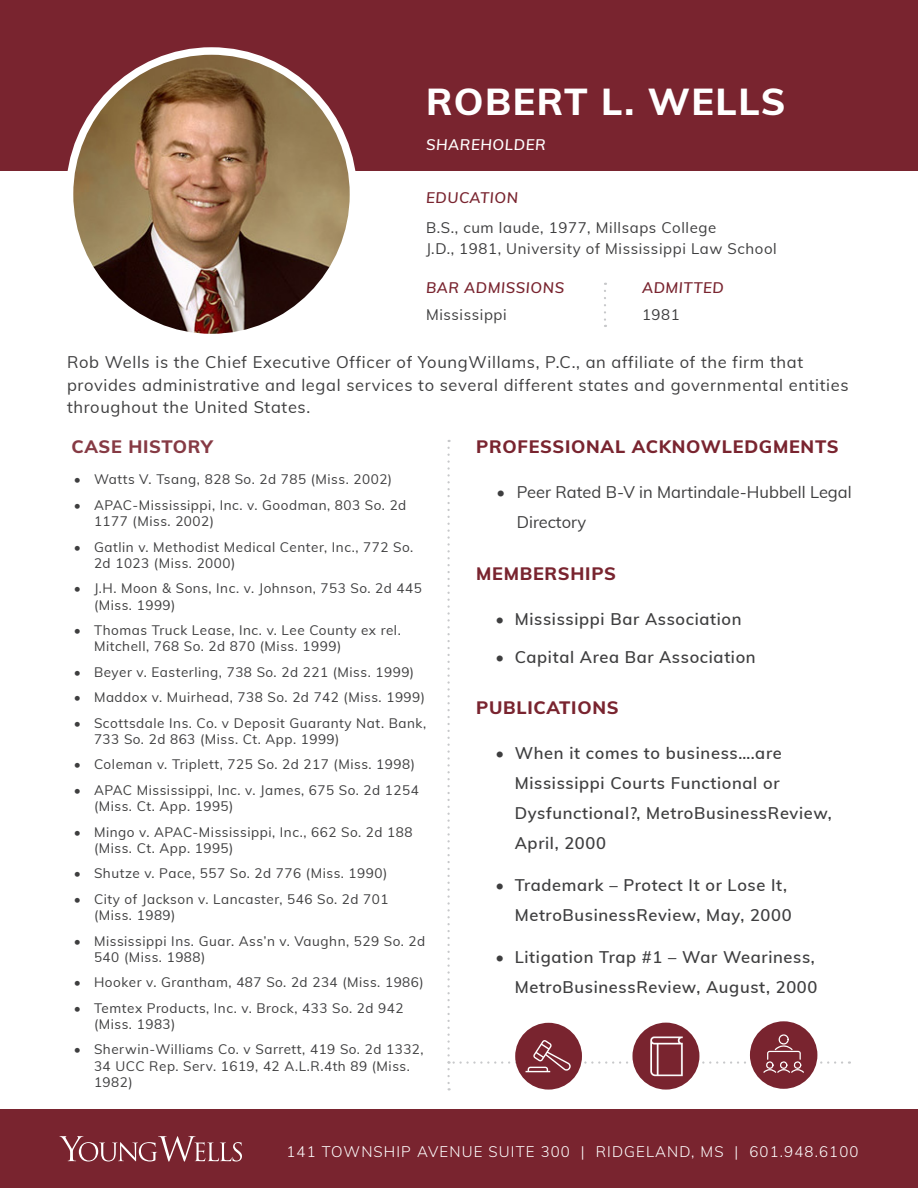
<style>
.page{position:relative;width:918px;height:1188px;background:#fff}
.page>*{position:absolute;margin:0;border:0;box-sizing:border-box;transform-origin:0 0}
.t1{font:800 37.5px "Muli";letter-spacing:.04em;color:#fff}
.t2{font:800 18px "Muli";letter-spacing:.04em;color:#79242f}
.t3{font:800 18px "Muli";letter-spacing:.03em;color:#863a44}
.t4{font:600 16.5px/30px "Muli";letter-spacing:.04em;color:#3e3e3f;text-align:right}
.t5{font:16.5px/22.5px "Muli";letter-spacing:.04em;color:#3e3e3f}
.t6{font:16.5px/30px "Muli";color:#3e3e3f}
.t7{font:15px "Muli";letter-spacing:.04em;color:#3e3e3f}
.t8{font:300 15px "Muli";letter-spacing:.075em;color:#fff}
.t9{font:italic 600 15px "Muli";letter-spacing:.04em;color:#79242f}
.t10{font:italic 600 15px "Muli";letter-spacing:.04em;color:#fff}
.t11{font:13.5px/16.2px "Muli";letter-spacing:.04em;color:#3e3e3f}
</style>
<div class="page">
<div style="left:0;top:0;width:918px;height:171px;background:#79242f"></div>
<svg style="left:604px;top:291px;width:2px;height:36px"></svg>
<img style="left:70px;top:52px;width:283px;height:280px">
<div style="left:66px;top:47px;width:291px;height:294px;border:8px solid #fff;border-radius:50%"></div>
<svg style="left:447px;top:448px;width:395px;height:642px"></svg>
<div style="left:0;top:1110px;width:918px;height:78px;background:#79242f"></div>
<svg style="left:60px;top:1136px;width:182px;height:26px"></svg>
<p class="t1" style="left:426px;top:74px;width:361px">ROBERT L. WELLS</p>
<p class="t10" style="left:426px;top:133px;width:121px">SHAREHOLDER</p>
<p class="t9" style="left:426px;top:187px;width:93px">EDUCATION</p>
<p class="t7" style="left:426px;top:217px;width:292px">B.S., cum laude, 1977, Millsaps College</p>
<p class="t7" style="left:426px;top:238px;width:352px">J.D., 1981, University of Mississippi Law School</p>
<p class="t9" style="left:426px;top:277px;width:140px">BAR ADMISSIONS</p>
<p class="t9" style="left:642px;top:277px;width:83px">ADMITTED</p>
<p class="t7" style="left:426px;top:304px;width:82px">Mississippi</p>
<p class="t7" style="left:642px;top:304px;width:39px">1981</p>
<p class="t5" style="left:67px;top:351px;width:783px">Rob Wells is the Chief Executive Officer of YoungWillams, P.C., an affiliate of the firm that provides administrative and legal services to several different states and governmental entities throughout the United States.</p>
<p class="t3" style="left:72px;top:434px;width:143px">CASE HISTORY</p>
<p class="t11" style="left:74px;top:471px;width:320px">• Watts V. Tsang, 828 So. 2d 785 (Miss. 2002)</p>
<p class="t11" style="left:94px;top:496px;width:314px;text-indent:-20px">• APAC-Mississippi, Inc. v. Goodman, 803 So. 2d<br>1177 (Miss. 2002)</p>
<p class="t11" style="left:94px;top:538px;width:321px;text-indent:-20px">• Gatlin v. Methodist Medical Center, Inc., 772 So.<br>2d 1023 (Miss. 2000)</p>
<p class="t11" style="left:94px;top:580px;width:329px;text-indent:-20px">• J.H. Moon &amp; Sons, Inc. v. Johnson, 753 So. 2d 445 (Miss. 1999)</p>
<p class="t11" style="left:94px;top:621px;width:308px;text-indent:-20px">• Thomas Truck Lease, Inc. v. Lee County ex rel.<br>Mitchell, 768 So. 2d 870 (Miss. 1999)</p>
<p class="t11" style="left:74px;top:663px;width:342px">• Beyer v. Easterling, 738 So. 2d 221 (Miss. 1999)</p>
<p class="t11" style="left:74px;top:689px;width:353px">• Maddox v. Muirhead, 738 So. 2d 742 (Miss. 1999)</p>
<p class="t11" style="left:94px;top:714px;width:334px;text-indent:-20px">• Scottsdale Ins. Co. v Deposit Guaranty Nat. Bank,<br>733 So. 2d 863 (Miss. Ct. App. 1999)</p>
<p class="t11" style="left:74px;top:756px;width:343px">• Coleman v. Triplett, 725 So. 2d 217 (Miss. 1998)</p>
<p class="t11" style="left:94px;top:781px;width:326px;text-indent:-20px">• APAC Mississippi, Inc. v. James, 675 So. 2d 1254 (Miss. Ct. App. 1995)</p>
<p class="t11" style="left:94px;top:823px;width:320px;text-indent:-20px">• Mingo v. APAC-Mississippi, Inc., 662 So. 2d 188 (Miss. Ct. App. 1995)</p>
<p class="t11" style="left:74px;top:865px;width:315px">• Shutze v. Pace, 557 So. 2d 776 (Miss. 1990)</p>
<p class="t11" style="left:94px;top:890px;width:296px;text-indent:-20px">• City of Jackson v. Lancaster, 546 So. 2d 701 (Miss. 1989)</p>
<p class="t11" style="left:94px;top:932px;width:333px;text-indent:-20px">• Mississippi Ins. Guar. Ass’n v. Vaughn, 529 So. 2d<br>540 (Miss. 1988)</p>
<p class="t11" style="left:74px;top:974px;width:352px">• Hooker v. Grantham, 487 So. 2d 234 (Miss. 1986)</p>
<p class="t11" style="left:94px;top:999px;width:311px;text-indent:-20px">• Temtex Products, Inc. v. Brock, 433 So. 2d 942 (Miss. 1983)</p>
<p class="t11" style="left:94px;top:1041px;width:331px;text-indent:-20px">• Sherwin-Williams Co. v Sarrett, 419 So. 2d 1332,<br>34 UCC Rep. Serv. 1619, 42 A.L.R.4th 89 (Miss.<br>1982)</p>
<p class="t2" style="left:476px;top:434px;width:364px">PROFESSIONAL ACKNOWLEDGMENTS</p>
<p class="t6" style="left:517px;top:477px;width:337px;text-indent:-20px">• Peer Rated B-V in Martindale-Hubbell Legal<br>Directory</p>
<p class="t2" style="left:476px;top:560px;width:141px">MEMBERSHIPS</p>
<p class="t4" style="left:496px;top:603px;width:248px">• Mississippi Bar Association</p>
<p class="t4" style="left:496px;top:641px;width:262px">• Capital Area Bar Association</p>
<p class="t2" style="left:476px;top:695px;width:144px">PUBLICATIONS</p>
<p class="t4" style="left:515px;top:738px;width:319px;text-align:left;text-indent:-19px">• When it comes to business….are<br>Mississippi Courts Functional or<br>Dysfunctional?, MetroBusinessReview,<br>April, 2000</p>
<p class="t4" style="left:496px;top:870px;width:298px">• Trademark – Protect It or Lose It,<br>MetroBusinessReview, May, 2000</p>
<p class="t4" style="left:496px;top:942px;width:323px">• Litigation Trap #1 – War Weariness,<br>MetroBusinessReview, August, 2000</p>
<p class="t8" style="left:287px;top:1141px;width:573px">141 TOWNSHIP AVENUE SUITE 300 | RIDGELAND, MS | 601.948.6100</p>
</div>
